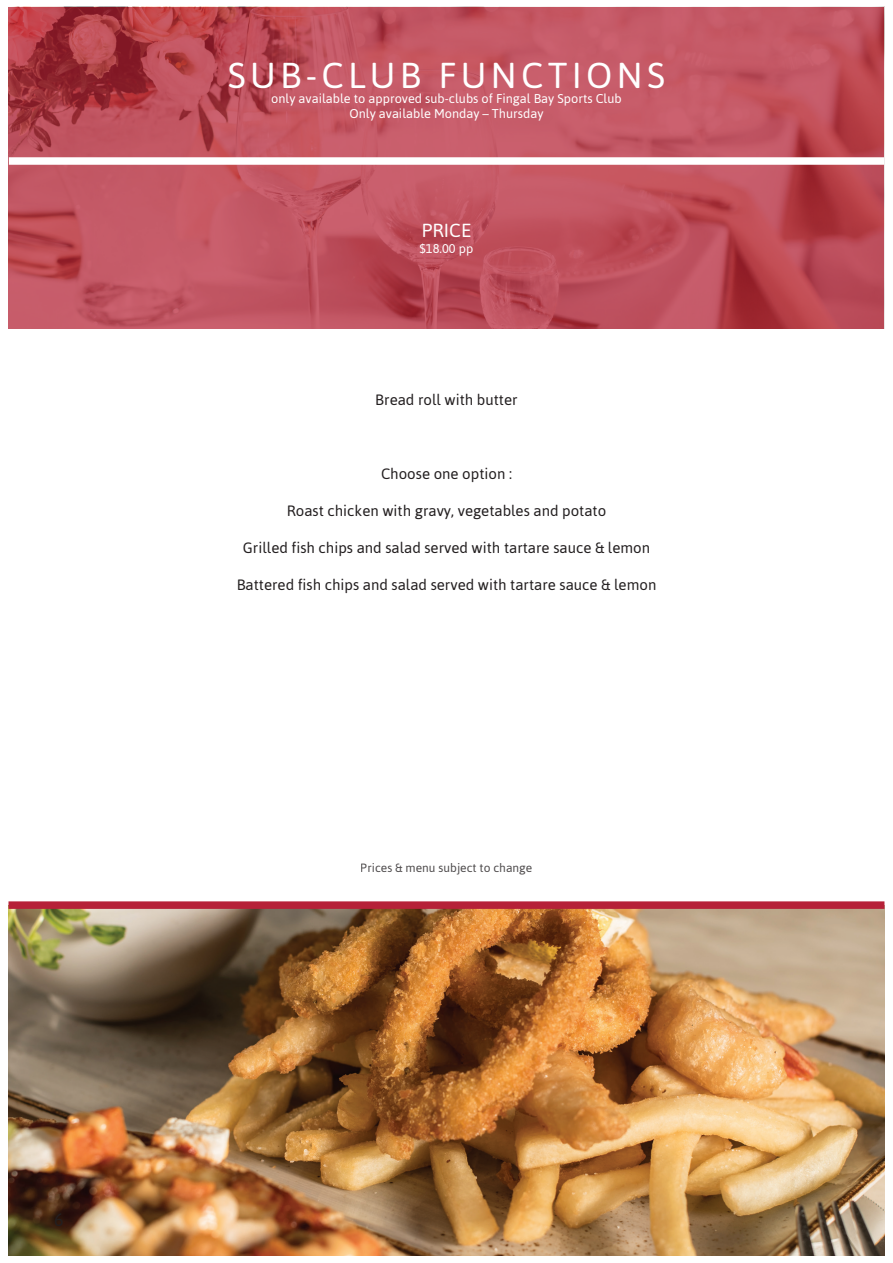
<style>
.page{position:relative;width:893px;height:1263px;background:#fff}
.page>*{position:absolute;margin:0;border:0;box-sizing:border-box;transform-origin:0 0}
.t1{font:36px "Asap";letter-spacing:.12em;color:#fff}
.t2{font:18.9px "Asap";color:#fff}
.t3{font:15px "Asap";color:#231f20}
.t4{font:12.75px/15.3px "Asap";color:#fff;text-align:center}
.t5{font:12px "Asap";color:#231f20}
</style>
<div class="page">
<img style="left:9px;top:7px;width:875px;height:321px">
<div style="left:9px;top:157px;width:875px;height:8px;background:#fff"></div>
<img style="left:9px;top:909px;width:875px;height:347px">
<div style="left:9px;top:901px;width:875px;height:8px;background:#b62138"></div>
<h1 class="t1" style="left:228px;top:54px;width:439px">SUB-CLUB FUNCTIONS</h1>
<p class="t4" style="left:271px;top:91px;width:352px">only available to approved sub-clubs of Fingal Bay Sports Club<br>Only available Monday – Thursday</p>
<p class="t2" style="left:422px;top:220px;width:51px">PRICE</p>
<p class="t4" style="left:420px;top:240px;width:55px">$18.00 pp</p>
<p class="t3" style="left:375px;top:391px;width:144px">Bread roll with butter</p>
<p class="t3" style="left:381px;top:465px;width:132px">Choose one option :</p>
<p class="t3" style="left:287px;top:502px;width:321px">Roast chicken with gravy, vegetables and potato</p>
<p class="t3" style="left:243px;top:539px;width:409px">Grilled fish chips and salad served with tartare sauce &amp; lemon</p>
<p class="t3" style="left:237px;top:576px;width:421px">Battered fish chips and salad served with tartare sauce &amp; lemon</p>
<p class="t5" style="left:361px;top:861px;width:173px">Prices &amp; menu subject to change</p>
</div>
